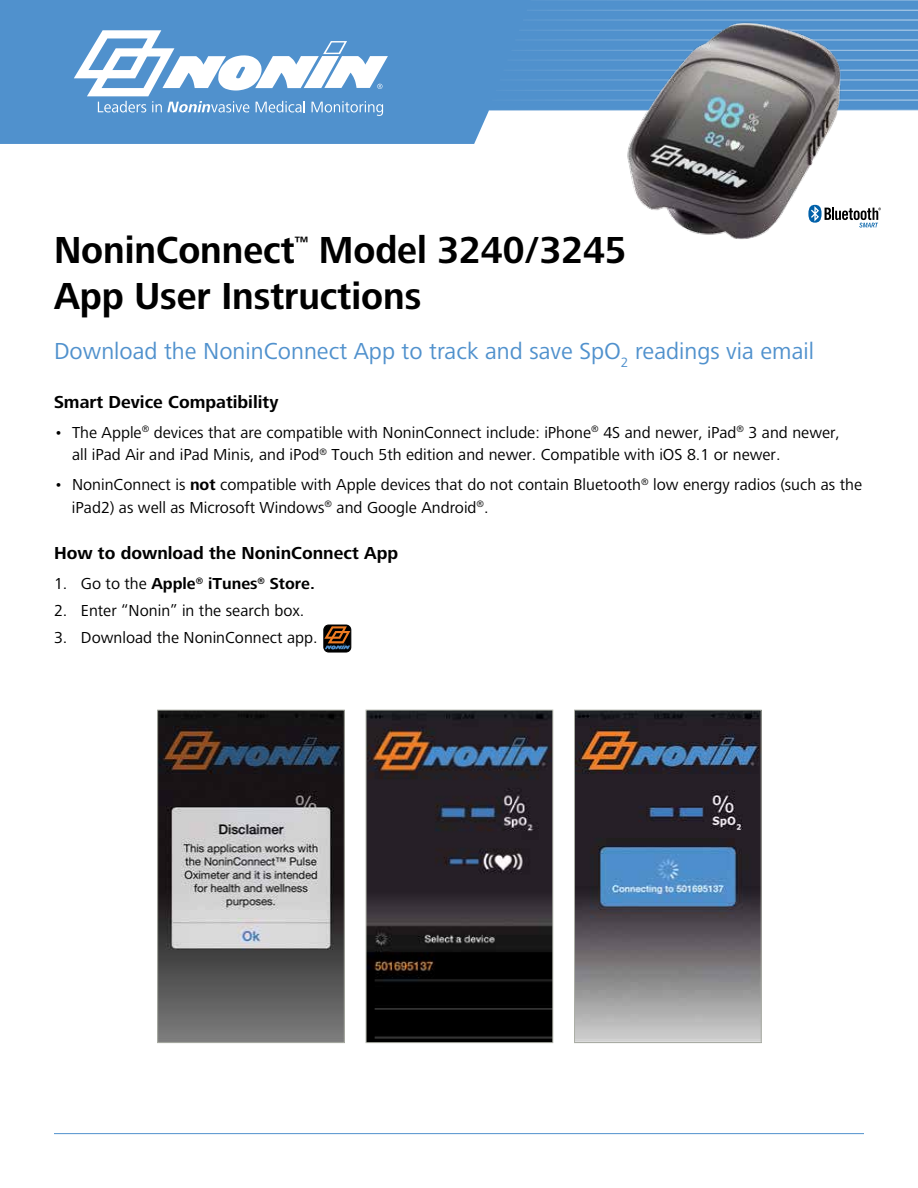
<style>
.page{position:relative;width:918px;height:1188px;background:#fff}
.page>*{position:absolute;margin:0;border:0;box-sizing:border-box;transform-origin:0 0}
.t1{font:700 39px/46.8px "Frutiger Next LT";color:#000;scale:.95 1}
.t2{font:24px "Frutiger Next LT";color:#5091cd}
.t3{font:700 18px "Frutiger Next LT";color:#000}
.t4{font:16.5px/22.5px "Frutiger Next LT";color:#000}
.t5{font:700 16.5px "Frutiger Next LT";color:#000}
.t6{font:700 13.95px "Frutiger Next LT";color:#000;scale:.95 1}
.s1{font-weight:700}
.s2{font-weight:400}
</style>
<div class="page">
<hr style="left:54px;top:1133px;width:810px;height:1px;background:#5091cd">
<svg style="left:0;top:0;width:918px;height:144px;background:#5d99d0"></svg>
<hr style="left:477px;top:140px;width:441px;height:1px;background:#fff">
<hr style="left:480px;top:130px;width:438px;height:1px;background:#fff">
<hr style="left:484px;top:120px;width:434px;height:1px;background:#fff">
<hr style="left:488px;top:110px;width:430px;height:1px;background:#fff">
<hr style="left:492px;top:100px;width:426px;height:1px;background:#fff">
<hr style="left:496px;top:90px;width:422px;height:1px;background:#fff">
<hr style="left:500px;top:80px;width:418px;height:1px;background:#fff">
<hr style="left:503px;top:70px;width:415px;height:1px;background:#fff">
<hr style="left:507px;top:60px;width:411px;height:1px;background:#fff">
<hr style="left:511px;top:50px;width:407px;height:1px;background:#fff">
<hr style="left:515px;top:40px;width:403px;height:1px;background:#fff">
<hr style="left:519px;top:30px;width:399px;height:1px;background:#fff">
<hr style="left:523px;top:20px;width:395px;height:1px;background:#fff">
<hr style="left:527px;top:10px;width:391px;height:1px;background:#fff">
<hr style="left:531px;top:0;width:387px;height:1px;background:#fff">
<svg style="left:74px;top:30px;width:314px;height:86px"></svg>
<img style="left:576px;top:712px;width:184px;height:329px">
<div style="left:574px;top:710px;width:188px;height:333px;border:1px solid #acafa6"></div>
<img style="left:159px;top:712px;width:184px;height:329px">
<div style="left:157px;top:710px;width:188px;height:333px;border:1px solid #acafa6"></div>
<img style="left:368px;top:712px;width:183px;height:329px">
<div style="left:366px;top:710px;width:187px;height:333px;border:1px solid #acafa6"></div>
<img style="left:599px;top:0;width:277px;height:239px">
<svg style="left:808px;top:205px;width:73px;height:23px"></svg>
<div style="left:324px;top:625px;width:27px;height:27px;border:1px solid #000;border-radius:5px"></div>
<svg style="left:324px;top:626px;width:26px;height:24px"></svg>
<h1 class="t1" style="left:54px;top:226px;width:604px;text-indent:265px">Model 3240/3245<br>App User Instructions</h1>
<h1 class="t1" style="left:54px;top:226px;width:255px">NoninConnect</h1>
<p class="t6" style="left:295px;top:234px;width:16px">™</p>
<h2 class="t2" style="left:54px;top:338px;width:762px">Download the NoninConnect App to track and save SpO<sub>2</sub> readings via email</h2>
<p class="t3" style="left:54px;top:392px;width:226px">Smart Device Compatibility</p>
<p class="t4" style="left:72px;top:421px;width:770px;text-indent:-18px">• The Apple<sup>®</sup> devices that are compatible with NoninConnect include: iPhone<sup>®</sup> 4S and newer, iPad<sup>®</sup> 3 and newer, all iPad Air and iPad Minis, and iPod<sup>®</sup> Touch 5th edition and newer. Compatible with iOS 8.1 or newer.</p>
<p class="t4" style="left:72px;top:474px;width:792px;text-indent:-18px">• NoninConnect is <span class="s1">not</span> compatible with Apple devices that do not contain Bluetooth<sup>®</sup> low energy radios (such as the iPad2) as well as Microsoft Windows<sup>®</sup> and Google Android<sup>®</sup>.</p>
<p class="t3" style="left:54px;top:543px;width:346px">How to download the NoninConnect App</p>
<p class="t5" style="left:54px;top:574px;width:262px"><span class="s2">1. Go to the</span> Apple<sup>®</sup> iTunes<sup>®</sup> Store.</p>
<p class="t4" style="left:54px;top:599px;width:252px">2. Enter “Nonin” in the search box.</p>
<p class="t4" style="left:54px;top:626px;width:265px">3. Download the NoninConnect app.</p>
</div>
